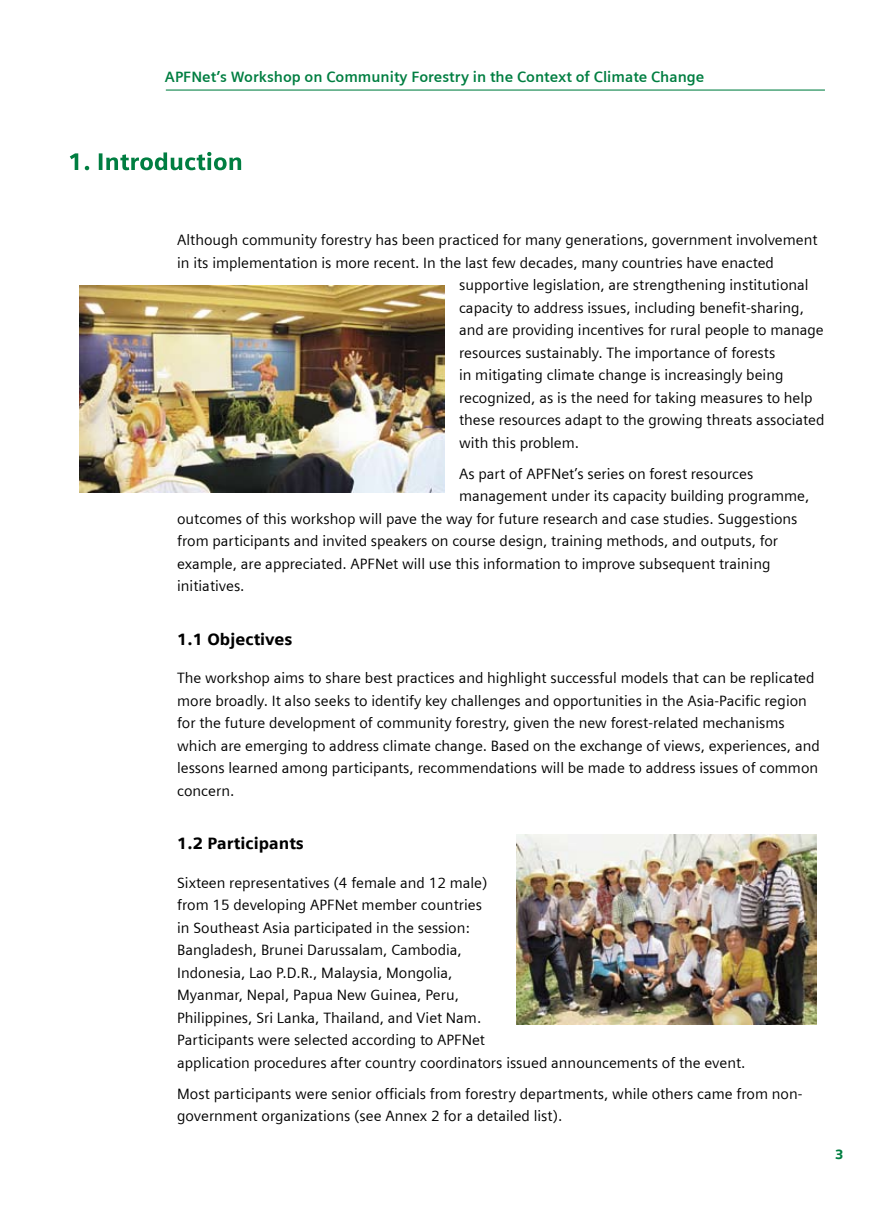
<style>
.page{position:relative;width:893px;height:1212px;background:#fff}
.page>*{position:absolute;margin:0;border:0;box-sizing:border-box;transform-origin:0 0}
.t1{font:900 16.5px "Siemens Sans";color:#000}
.t2{font:15px/22.5px "Siemens Sans";color:#000}
.t3{font:700 15px "Siemens Sans";color:#007e41}
.t4{font:900 13.5px "Siemens Sans";color:#007e41}
</style>
<div class="page">
<hr style="left:166px;top:90px;width:659px;height:1px;background:#007e41">
<svg style="left:70px;top:152px;width:171px;height:18px"></svg>
<img style="left:80px;top:286px;width:364px;height:206px">
<img style="left:517px;top:835px;width:299px;height:190px">
<p class="t3" style="left:165px;top:68px;width:541px">APFNet’s Workshop on Community Forestry in the Context of Climate Change</p>
<p class="t2" style="left:177px;top:229px;width:642px">Although community forestry has been practiced for many generations, government involvement</p>
<p class="t2" style="left:177px;top:251px;width:598px">in its implementation is more recent. In the last few decades, many countries have enacted</p>
<p class="t2" style="left:459px;top:274px;width:351px">supportive legislation, are strengthening institutional</p>
<p class="t2" style="left:459px;top:296px;width:346px">capacity to address issues, including benefit-sharing,</p>
<p class="t2" style="left:459px;top:319px;width:366px">and are providing incentives for rural people to manage</p>
<p class="t2" style="left:459px;top:341px;width:318px">resources sustainably. The importance of forests</p>
<p class="t2" style="left:459px;top:364px;width:326px">in mitigating climate change is increasingly being</p>
<p class="t2" style="left:459px;top:386px;width:355px">recognized, as is the need for taking measures to help</p>
<p class="t2" style="left:459px;top:409px;width:367px">these resources adapt to the growing threats associated</p>
<p class="t2" style="left:459px;top:431px;width:122px">with this problem.</p>
<p class="t2" style="left:459px;top:462px;width:296px">As part of APFNet’s series on forest resources</p>
<p class="t2" style="left:459px;top:485px;width:352px">management under its capacity building programme,</p>
<p class="t2" style="left:177px;top:507px;width:622px">outcomes of this workshop will pave the way for future research and case studies. Suggestions</p>
<p class="t2" style="left:177px;top:530px;width:602px">from participants and invited speakers on course design, training methods, and outputs, for</p>
<p class="t2" style="left:177px;top:552px;width:595px">example, are appreciated. APFNet will use this information to improve subsequent training</p>
<p class="t2" style="left:177px;top:575px;width:69px">initiatives.</p>
<p class="t1" style="left:177px;top:629px;width:117px">1.1 Objectives</p>
<p class="t2" style="left:177px;top:667px;width:644px">The workshop aims to share best practices and highlight successful models that can be replicated more broadly. It also seeks to identify key challenges and opportunities in the Asia-Pacific region for the future development of community forestry, given the new forest-related mechanisms which are emerging to address climate change. Based on the exchange of views, experiences, and lessons learned among participants, recommendations will be made to address issues of common concern.</p>
<p class="t1" style="left:177px;top:834px;width:128px">1.2 Participants</p>
<p class="t2" style="left:177px;top:871px;width:570px">Sixteen representatives (4 female and 12 male)<br>from 15 developing APFNet member countries<br>in Southeast Asia participated in the session:<br>Bangladesh, Brunei Darussalam, Cambodia,<br>Indonesia, Lao P.D.R., Malaysia, Mongolia,<br>Myanmar, Nepal, Papua New Guinea, Peru,<br>Philippines, Sri Lanka, Thailand, and Viet Nam.<br>Participants were selected according to APFNet<br>application procedures after country coordinators issued announcements of the event.</p>
<p class="t2" style="left:177px;top:1082px;width:627px">Most participants were senior officials from forestry departments, while others came from non&shy;government organizations (see Annex 2 for a detailed list).</p>
<p class="t4" style="left:835px;top:1146px;width:10px">3</p>
</div>
